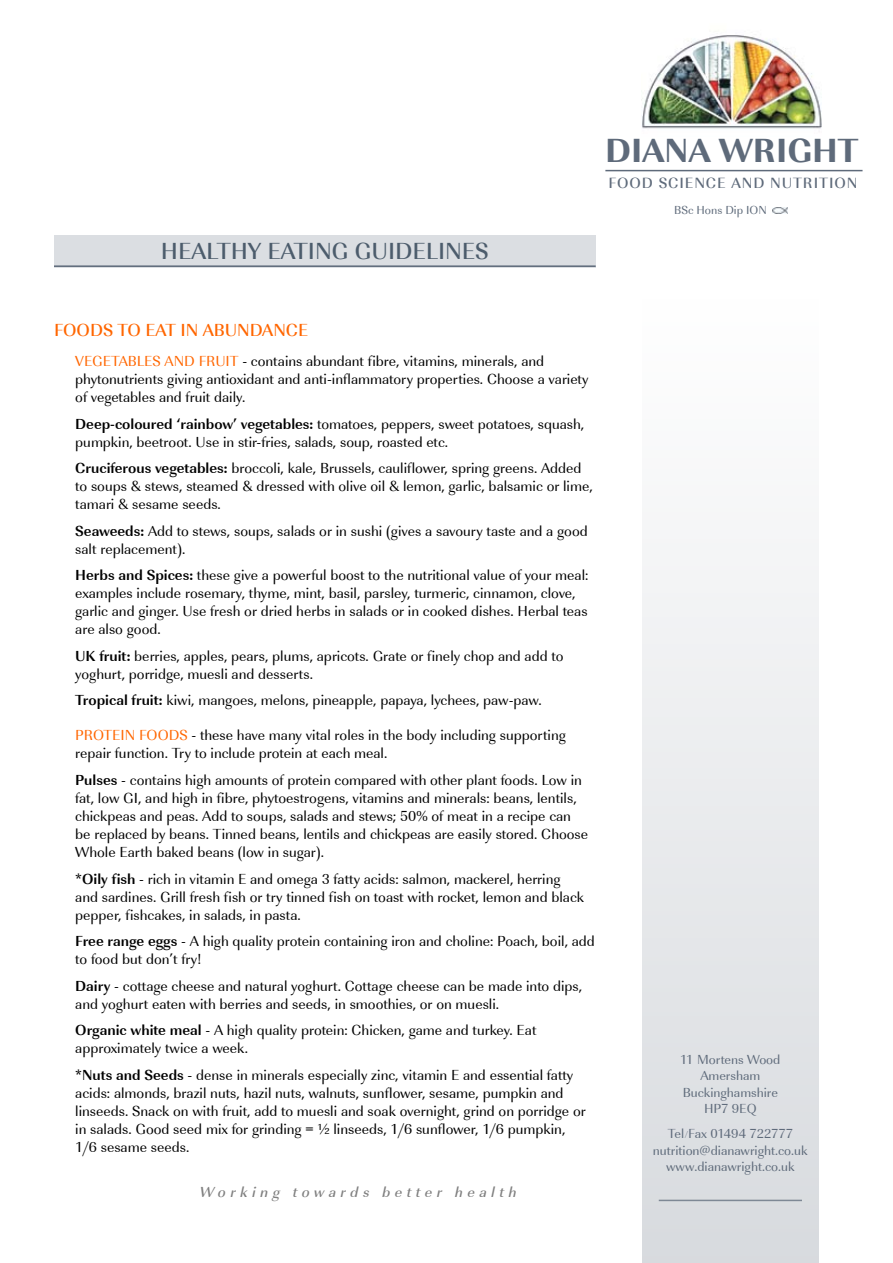
<style>
.page{position:relative;width:893px;height:1263px;background:#fff}
.page>*{position:absolute;margin:0;border:0;box-sizing:border-box;transform-origin:0 0}
.t1{font:700 34.5px "URW Imperial T Extr";color:#5e6a7a}
.t2{font:500 24px "URW Imperial T";color:#4c5c6c}
.t3{font:500 18px "URW Imperial T";color:#f60}
.t4{font:500 15.3px "URW Imperial T";letter-spacing:.06em;color:#5e6a7a}
.t5{font:15px/18px "URW Imperial T";color:#000}
.t6{font:15px "URW Imperial T Medi Obli";letter-spacing:.3em;color:#808080}
.t7{font:13.5px/16.5px "URW Imperial T";color:#5e6a7a;text-align:center}
.t8{font:12px "URW Imperial T";color:#5e6a7a}
.s1{color:#f60}
.s2{font-weight:700}
.s3{font-size:7.05px}
</style>
<div class="page">
<img style="left:642px;top:35px;width:180px;height:94px">
<img style="left:772px;top:208px;width:16px;height:5px">
<div style="left:642px;top:291px;width:176px;height:972px;background:linear-gradient(to bottom,#fff,#d7dade)"></div>
<hr style="left:605px;top:170px;width:257px;height:1px;background:#5e6a7a">
<hr style="left:659px;top:1200px;width:143px;height:1px;background:#7e8895">
<div style="left:54px;top:235px;width:542px;height:33px;background:#dbdee2"></div>
<hr style="left:54px;top:265px;width:542px;height:2px;background:#5e6a7a">
<h2 class="t2" style="left:161px;top:237px;width:329px">HEALTHY EATING GUIDELINES</h2>
<h1 class="t1" style="left:605px;top:130px;width:255px">DIANA WRIGHT</h1>
<p class="t4" style="left:609px;top:174px;width:250px">FOOD SCIENCE AND NUTRITION</p>
<p class="t8" style="left:674px;top:203px;width:94px">BSc Hons Dip ION</p>
<p class="t3" style="left:54px;top:319px;width:256px">FOODS TO EAT IN ABUNDANCE</p>
<p class="t5" style="left:75px;top:353px;width:515px"><span class="s1">VEGETABLES AND FRUIT</span> - contains abundant fibre, vitamins, minerals, and phytonutrients giving antioxidant and anti-inflammatory properties. Choose a variety of vegetables and fruit daily.</p>
<p class="t5" style="left:75px;top:415px;width:511px"><span class="s2">Deep-coloured ‘rainbow’ vegetables:</span> tomatoes, peppers, sweet potatoes, squash, pumpkin, beetroot. Use in stir-fries, salads, soup, roasted etc.</p>
<p class="t5" style="left:75px;top:460px;width:519px"><span class="s2">Cruciferous vegetables:</span> broccoli, kale, Brussels, cauliflower, spring greens. Added to soups &amp; stews, steamed &amp; dressed with olive oil &amp; lemon, garlic, balsamic or lime, tamari &amp; sesame seeds.</p>
<p class="t5" style="left:75px;top:522px;width:514px"><span class="s2">Seaweeds:</span> Add to stews, soups, salads or in sushi (gives a savoury taste and a good salt replacement).</p>
<p class="t5" style="left:75px;top:567px;width:515px"><span class="s2">Herbs and Spices:</span> these give a powerful boost to the nutritional value of your meal: examples include rosemary, thyme, mint, basil, parsley, turmeric, cinnamon, clove, garlic and ginger. Use fresh or dried herbs in salads or in cooked dishes. Herbal teas are also good.</p>
<p class="t5" style="left:75px;top:647px;width:490px"><span class="s2">UK fruit:</span> berries, apples, pears, plums, apricots. Grate or finely chop and add to yoghurt, porridge, muesli and desserts.</p>
<p class="t5" style="left:75px;top:692px;width:468px"><span class="s2">Tropical fruit:</span> kiwi, mangoes, melons, pineapple, papaya, lychees, paw-paw.</p>
<p class="t5" style="left:75px;top:727px;width:492px"><span class="s1">PROTEIN FOODS</span> - these have many vital roles in the body including supporting repair function. Try to include protein at each meal.</p>
<p class="t5" style="left:75px;top:771px;width:514px"><span class="s2">Pulses</span> - contains high amounts of protein compared with other plant foods. Low in fat, low GI, and high in fibre, phytoestrogens, vitamins and minerals: beans, lentils, chickpeas and peas. Add to soups, salads and stews; 50% of meat in a recipe can be replaced by beans. Tinned beans, lentils and chickpeas are easily stored. Choose Whole Earth baked beans (low in sugar).</p>
<p class="t5" style="left:75px;top:870px;width:510px"><span class="s2">*Oily fish</span> - rich in vitamin E and omega 3 fatty acids: salmon, mackerel, herring and sardines. Grill fresh fish or try tinned fish on toast with rocket, lemon and black pepper, fishcakes, in salads, in pasta.</p>
<p class="t5" style="left:75px;top:932px;width:521px"><span class="s2">Free range eggs</span> - A high quality protein containing iron and choline: Poach, boil, add to food but don’t fry!</p>
<p class="t5" style="left:75px;top:977px;width:509px"><span class="s2">Dairy</span> - cottage cheese and natural yoghurt. Cottage cheese can be made into dips, and yoghurt eaten with berries and seeds, in smoothies, or on muesli.</p>
<p class="t5" style="left:75px;top:1021px;width:463px"><span class="s2">Organic white meal</span> - A high quality protein: Chicken, game and turkey. Eat approximately twice a week.</p>
<p class="t5" style="left:75px;top:1066px;width:512px"><span class="s2">*Nuts and Seeds</span> - dense in minerals especially zinc, vitamin E and essential fatty acids: almonds, brazil nuts, hazil nuts, walnuts, sunflower, sesame, pumpkin and linseeds. Snack on with fruit, add to muesli and soak overnight, grind on porridge or in salads. Good seed mix for grinding = ½ linseeds, 1/6 sunflower, 1/6 pumpkin, 1/6 sesame seeds.</p>
<p class="t6" style="left:200px;top:1183px;width:318px">Working towards better health</p>
<p class="t7" style="left:680px;top:1051px;width:102px">11 Mortens Wood<br>Amersham<br>Buckinghamshire<br>HP7 9EQ</p>
<p class="t7" style="left:653px;top:1126px;width:156px">Tel <span class="s3">/</span>Fax 01494 722777 nutrition@dianawright.co.uk www.dianawright.co.uk</p>
</div>
